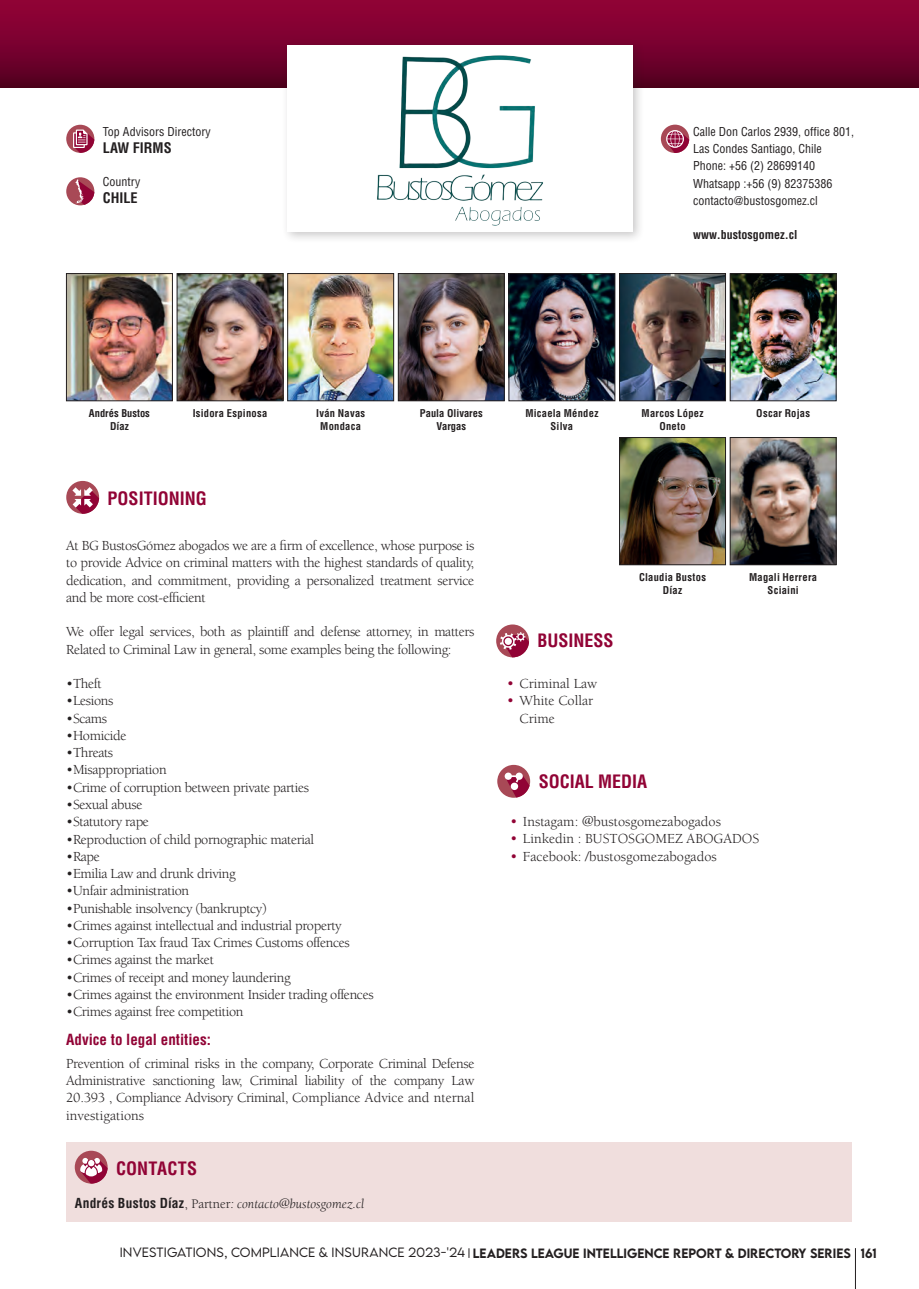
<style>
.page{position:relative;width:919px;height:1289px;background:#fff}
.page>*{position:absolute;margin:0;border:0;box-sizing:border-box;transform-origin:0 0}
.t1{font:700 condensed 18px "Helvetica LT Std";color:#910335}
.t2{font:700 condensed 15px "Helvetica LT Std";color:#910335}
.t3{font:14.25px/17.2px "Berkeley Std";letter-spacing:-.025em;color:#231f20;text-align:justify}
.t4{font:14.25px/17.2px "Berkeley Std";color:#231f20}
.t5{font:700 condensed 14.25px "Helvetica LT Std";color:#231f20}
.t6{font:italic 13.5px "Berkeley Std";color:#231f20}
.t7{font:condensed 12px/17.2px "Helvetica LT Std";color:#231f20}
.t8{font:500 12px "LEMONMILK";color:#231f20}
.t9{font:700 condensed 12px "Helvetica LT Std";color:#231f20}
.t10{font:700 condensed 10.5px/12.6px "Helvetica LT Std";letter-spacing:.02em;color:#231f20;text-align:center}
.t11{font:700 condensed 10.5px/12.6px "Helvetica LT Std";color:#231f20;text-align:center}
.s1{font-family:"Helvetica LT Std";font-weight:700;font-style:normal;font-stretch:condensed}
.s2{font-style:normal}
.s3{font-size:15px;color:#910335}
.s4{font-weight:300}
</style>
<div class="page">
<svg style="left:0;top:0;width:13px;height:87px"></svg>
<div style="left:13px;top:0;width:905px;height:87px;background:linear-gradient(to bottom,#970239,#560022)"></div>
<hr style="left:855px;top:1247px;width:1px;height:41px;background:#231f20">
<div style="left:66px;top:125px;width:28px;height:28px;background:#a84956;border-radius:50%"></div>
<svg style="left:73px;top:129px;width:21px;height:24px"></svg>
<div style="left:66px;top:177px;width:28px;height:28px;background:#a84956;border-radius:50%"></div>
<svg style="left:75px;top:179px;width:19px;height:26px"></svg>
<img style="left:68px;top:275px;width:103px;height:124px">
<div style="left:66px;top:273px;width:107px;height:128px;border:1px solid #231f20"></div>
<div style="left:496px;top:624px;width:33px;height:33px;background:#a84956;border-radius:50%"></div>
<svg style="left:500px;top:632px;width:29px;height:25px"></svg>
<svg style="left:504px;top:637px;width:8px;height:8px"></svg>
<div style="left:66px;top:1142px;width:785px;height:79px;background:#f0dedd"></div>
<div style="left:75px;top:1150px;width:33px;height:33px;background:#a84956;border-radius:50%"></div>
<svg style="left:80px;top:1157px;width:28px;height:26px"></svg>
<div style="left:66px;top:481px;width:33px;height:33px;background:#a84956;border-radius:50%"></div>
<svg style="left:72px;top:487px;width:27px;height:27px"></svg>
<div style="left:660px;top:125px;width:29px;height:28px;background:#a84956;border-radius:50%"></div>
<svg style="left:666px;top:130px;width:23px;height:23px"></svg>
<img style="left:179px;top:275px;width:102px;height:124px">
<div style="left:177px;top:273px;width:106px;height:128px;border:1px solid #231f20"></div>
<img style="left:289px;top:275px;width:103px;height:124px">
<div style="left:287px;top:273px;width:107px;height:128px;border:1px solid #231f20"></div>
<img style="left:400px;top:275px;width:102px;height:124px">
<div style="left:398px;top:273px;width:106px;height:128px;border:1px solid #231f20"></div>
<img style="left:621px;top:275px;width:102px;height:124px">
<div style="left:619px;top:273px;width:106px;height:128px;border:1px solid #231f20"></div>
<img style="left:732px;top:275px;width:102px;height:124px">
<div style="left:730px;top:273px;width:106px;height:128px;border:1px solid #231f20"></div>
<img style="left:510px;top:275px;width:103px;height:124px">
<div style="left:508px;top:273px;width:107px;height:128px;border:1px solid #231f20"></div>
<div style="left:497px;top:764px;width:33px;height:33px;background:#a84956;border-radius:50%"></div>
<svg style="left:504px;top:772px;width:25px;height:25px"></svg>
<div style="left:510px;top:782px;width:8px;height:8px;background:#fff;border-radius:50%"></div>
<img style="left:621px;top:439px;width:102px;height:124px">
<div style="left:619px;top:437px;width:106px;height:128px;border:1px solid #231f20"></div>
<img style="left:732px;top:439px;width:102px;height:124px">
<div style="left:730px;top:437px;width:106px;height:128px;border:1px solid #231f20"></div>
<div style="left:281px;top:39px;width:363px;height:205px;background:#231f20;opacity:.25"></div>
<div style="left:287px;top:45px;width:345px;height:186px;background:#fff"></div>
<img style="left:377px;top:55px;width:166px;height:171px">
<p class="t7" style="left:103px;top:123px;width:109px">Top Advisors Directory</p>
<p class="t5" style="left:103px;top:139px;width:70px">LAW FIRMS</p>
<p class="t7" style="left:103px;top:173px;width:39px">Country</p>
<p class="t5" style="left:103px;top:189px;width:36px">CHILE</p>
<p class="t7" style="left:693px;top:123px;width:162px">Calle Don Carlos 2939, office 801,<br>Las Condes Santiago, Chile<br>Phone: +56 (2) 28699140<br>Whatsapp :+56 (9) 82375386 contacto@bustosgomez.cl</p>
<p class="t9" style="left:693px;top:227px;width:106px">www.bustosgomez.cl</p>
<p class="t11" style="left:89px;top:407px;width:62px">Andrés Bustos<br>Díaz</p>
<p class="t10" style="left:193px;top:407px;width:76px">Isidora Espinosa</p>
<p class="t10" style="left:316px;top:407px;width:51px">Iván Navas<br>Mondaca</p>
<p class="t11" style="left:420px;top:407px;width:64px">Paula Olivares<br>Vargas</p>
<p class="t10" style="left:641px;top:407px;width:63px">Marcos López<br>Oneto</p>
<p class="t10" style="left:525px;top:407px;width:75px">Micaela Méndez</p>
<p class="t10" style="left:756px;top:407px;width:55px">Oscar Rojas</p>
<p class="t10" style="left:550px;top:419px;width:24px">Silva</p>
<p class="t1" style="left:108px;top:487px;width:101px">POSITIONING</p>
<p class="t3" style="left:66px;top:537px;width:409px">At BG BustosGómez abogados we are a firm of excellence, whose purpose is to provide Advice on criminal matters with the highest standards of quality, dedication, and commitment, providing a personalized treatment service and be more cost-efficient</p>
<p class="t3" style="left:66px;top:623px;width:409px">We offer legal services, both as plaintiff and defense attorney, in matters<br>Related to Criminal Law in general, some examples being the following:</p>
<p class="t3" style="left:66px;top:675px;width:37px">•Theft</p>
<p class="t3" style="left:66px;top:692px;width:49px">•Lesions</p>
<p class="t3" style="left:66px;top:709px;width:42px">•Scams</p>
<p class="t3" style="left:66px;top:727px;width:62px">•Homicide</p>
<p class="t3" style="left:66px;top:744px;width:48px">•Threats</p>
<p class="t3" style="left:66px;top:761px;width:102px">•Misappropriation</p>
<p class="t3" style="left:66px;top:778px;width:244px">•Crime of corruption between private parties</p>
<p class="t3" style="left:66px;top:796px;width:78px">•Sexual abuse</p>
<p class="t3" style="left:66px;top:813px;width:84px">•Statutory rape</p>
<p class="t3" style="left:66px;top:830px;width:249px">•Reproduction of child pornographic material</p>
<p class="t3" style="left:66px;top:847px;width:35px">•Rape</p>
<p class="t3" style="left:66px;top:865px;width:171px">•Emilia Law and drunk driving</p>
<p class="t3" style="left:66px;top:882px;width:124px">•Unfair administration</p>
<p class="t3" style="left:66px;top:899px;width:202px">•Punishable insolvency (bankruptcy)</p>
<p class="t3" style="left:66px;top:917px;width:277px">•Crimes against intellectual and industrial property</p>
<p class="t3" style="left:66px;top:934px;width:285px">•Corruption Tax fraud Tax Crimes Customs offences</p>
<p class="t3" style="left:66px;top:951px;width:149px">•Crimes against the market</p>
<p class="t3" style="left:66px;top:968px;width:226px">•Crimes of receipt and money laundering</p>
<p class="t3" style="left:66px;top:986px;width:309px">•Crimes against the environment Insider trading offences</p>
<p class="t3" style="left:66px;top:1003px;width:179px">•Crimes against free competition</p>
<p class="t2" style="left:66px;top:1029px;width:146px">Advice to legal entities:</p>
<p class="t3" style="left:66px;top:1054px;width:409px">Prevention of criminal risks in the company, Corporate Criminal Defense Administrative sanctioning law, Criminal liability of the company Law 20.393 , Compliance Advisory Criminal, Compliance Advice and nternal investigations</p>
<p class="t1" style="left:116px;top:1157px;width:83px">CONTACTS</p>
<p class="t6" style="left:75px;top:1195px;width:291px"><span class="s1">Andrés Bustos Díaz</span><span class="s2">, Partner</span>: contacto@bustosgomez.cl</p>
<p class="t1" style="left:537px;top:629px;width:78px">BUSINESS</p>
<p class="t4" style="left:507px;top:675px;width:92px"><span class="s3">•</span> Criminal Law</p>
<p class="t4" style="left:519px;top:692px;width:75px;text-indent:-13px"><span class="s3">•</span> White Collar<br>Crime</p>
<p class="t10" style="left:639px;top:571px;width:68px">Claudia Bustos<br>Díaz</p>
<p class="t10" style="left:749px;top:571px;width:70px">Magali Herrera<br>Sciaini</p>
<p class="t1" style="left:538px;top:770px;width:110px">SOCIAL MEDIA</p>
<p class="t4" style="left:510px;top:813px;width:212px"><span class="s3">•</span> Instagam: @bustosgomezabogados</p>
<p class="t4" style="left:510px;top:830px;width:250px"><span class="s3">•</span> Linkedin : BUSTOSGOMEZ ABOGADOS</p>
<p class="t4" style="left:510px;top:847px;width:208px"><span class="s3">•</span> Facebook: /bustosgomezabogados</p>
<p class="t8" style="left:120px;top:1244px;width:758px"><span class="s4">INVESTIGATIONS, COMPLIANCE &amp; INSURANCE 2023-'24</span> LEADERS LEAGUE INTELLIGENCE REPORT &amp; DIRECTORY SERIES 161</p>
</div>
